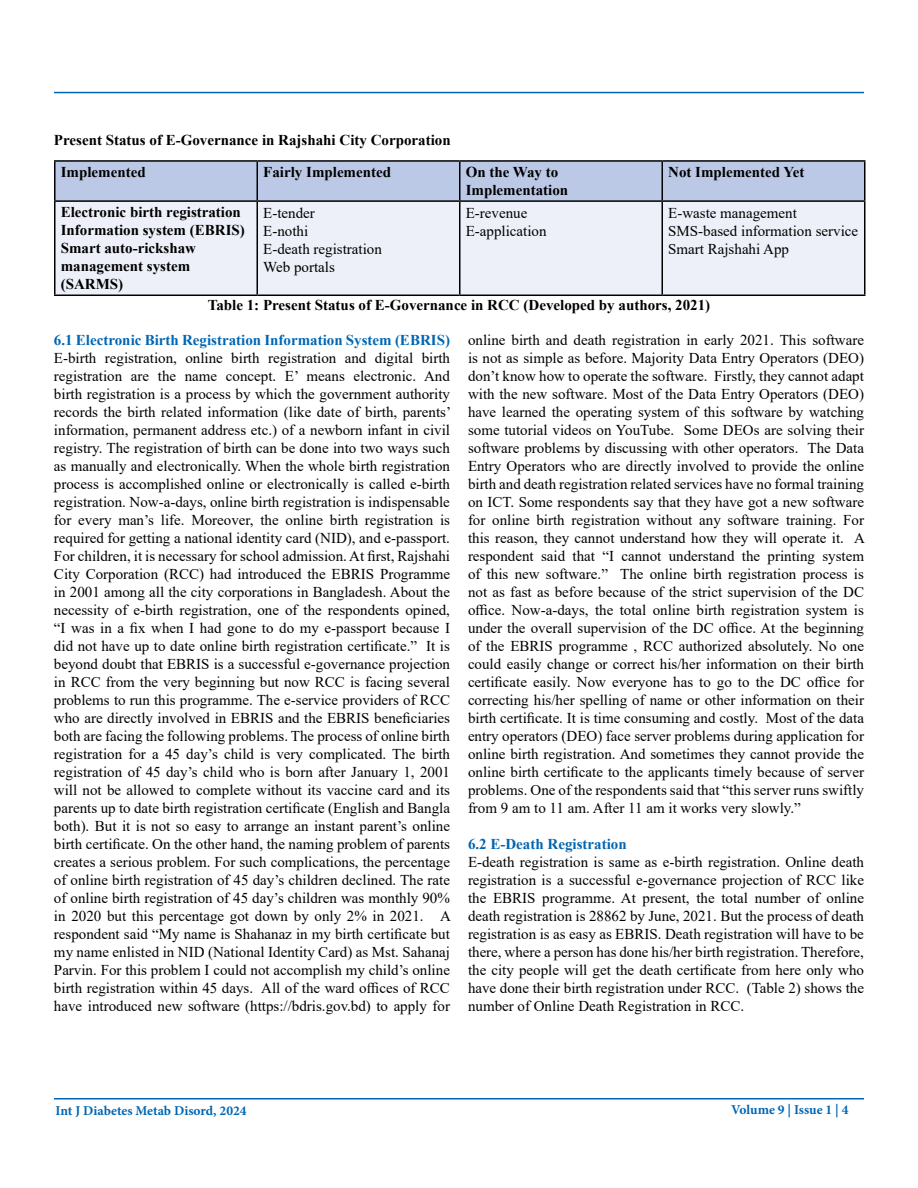
<style>
.page{position:relative;width:918px;height:1188px;background:#fff}
.page>*{position:absolute;margin:0;border:0;box-sizing:border-box;transform-origin:0 0}
.t1{font:15px/18px "Times New Roman";color:#000}
.t2{font:700 15px/18px "Times New Roman";color:#000}
.t3{font:700 15px "Times New Roman";color:#0066b3}
.t4{font:700 13.5px "Minion Pro";color:#0066b3}
</style>
<div class="page">
<hr style="left:54px;top:92px;width:810px;height:1px;background:#0066b3">
<hr style="left:54px;top:1098px;width:810px;height:2px;background:#0066b3">
<div style="left:56px;top:162px;width:808px;height:38px;background:#bbc9e7"></div>
<div style="left:56px;top:202px;width:808px;height:93px;background:#eef0f9"></div>
<hr style="left:54px;top:160px;width:203px;height:2px;background:#000">
<hr style="left:54px;top:162px;width:2px;height:38px;background:#000">
<hr style="left:257px;top:160px;width:203px;height:2px;background:#000">
<hr style="left:256px;top:162px;width:2px;height:38px;background:#000">
<hr style="left:460px;top:160px;width:202px;height:2px;background:#000">
<hr style="left:459px;top:162px;width:1px;height:38px;background:#000">
<hr style="left:662px;top:160px;width:204px;height:2px;background:#000">
<hr style="left:662px;top:162px;width:1px;height:38px;background:#000">
<hr style="left:864px;top:162px;width:2px;height:38px;background:#000">
<hr style="left:54px;top:200px;width:203px;height:2px;background:#000">
<hr style="left:54px;top:202px;width:2px;height:93px;background:#000">
<hr style="left:257px;top:200px;width:203px;height:2px;background:#000">
<hr style="left:256px;top:202px;width:2px;height:93px;background:#000">
<hr style="left:460px;top:200px;width:202px;height:2px;background:#000">
<hr style="left:459px;top:202px;width:1px;height:93px;background:#000">
<hr style="left:662px;top:200px;width:204px;height:2px;background:#000">
<hr style="left:662px;top:202px;width:1px;height:93px;background:#000">
<hr style="left:864px;top:202px;width:2px;height:93px;background:#000">
<hr style="left:54px;top:295px;width:203px;height:1px;background:#000">
<hr style="left:257px;top:295px;width:203px;height:1px;background:#000">
<hr style="left:460px;top:295px;width:202px;height:1px;background:#000">
<hr style="left:662px;top:295px;width:204px;height:1px;background:#000">
<p class="t2" style="left:54px;top:131px;width:398px">Present Status of E-Governance in Rajshahi City Corporation</p>
<p class="t2" style="left:61px;top:163px;width:86px">Implemented</p>
<p class="t2" style="left:263px;top:163px;width:129px">Fairly Implemented</p>
<p class="t2" style="left:466px;top:163px;width:104px">On the Way to<br>Implementation</p>
<p class="t2" style="left:668px;top:163px;width:138px">Not Implemented Yet</p>
<p class="t2" style="left:61px;top:203px;width:186px">Electronic birth registration<br>Information system (EBRIS)<br>Smart auto-rickshaw management system (SARMS)</p>
<p class="t1" style="left:263px;top:203px;width:120px">E-tender<br>E-nothi<br>E-death registration<br>Web portals</p>
<p class="t1" style="left:466px;top:203px;width:82px">E-revenue<br>E-application</p>
<p class="t1" style="left:668px;top:203px;width:191px">E-waste management<br>SMS-based information service<br>Smart Rajshahi App</p>
<p class="t2" style="left:208px;top:296px;width:504px">Table 1: Present Status of E-Governance in RCC (Developed by authors, 2021)</p>
<p class="t3" style="left:54px;top:329px;width:398px">6.1 Electronic Birth Registration Information System (EBRIS)</p>
<p class="t1" style="left:54px;top:348px;width:399px;text-align:justify">E-birth registration, online birth registration and digital birth registration are the name concept. E’ means electronic. And birth registration is a process by which the government authority records the birth related information (like date of birth, parents’ information, permanent address etc.) of a newborn infant in civil registry. The registration of birth can be done into two ways such as manually and electronically. When the whole birth registration process is accomplished online or electronically is called e-birth registration. Now-a-days, online birth registration is indispensable for every man’s life. Moreover, the online birth registration is required for getting a national identity card (NID), and e-passport.<br>For children, it is necessary for school admission. At first, Rajshahi City Corporation (RCC) had introduced the EBRIS Programme in 2001 among all the city corporations in Bangladesh. About the necessity of e-birth registration, one of the respondents opined, “I was in a fix when I had gone to do my e-passport because I did not have up to date online birth registration certificate.” It is beyond doubt that EBRIS is a successful e-governance projection in RCC from the very beginning but now RCC is facing several problems to run this programme. The e-service providers of RCC who are directly involved in EBRIS and the EBRIS beneficiaries both are facing the following problems. The process of online birth registration for a 45 day’s child is very complicated. The birth registration of 45 day’s child who is born after January 1, 2001 will not be allowed to complete without its vaccine card and its parents up to date birth registration certificate (English and Bangla both). But it is not so easy to arrange an instant parent’s online birth certificate. On the other hand, the naming problem of parents creates a serious problem. For such complications, the percentage of online birth registration of 45 day’s children declined. The rate of online birth registration of 45 day’s children was monthly 90% in 2020 but this percentage got down by only 2% in 2021. A respondent said “My name is Shahanaz in my birth certificate but my name enlisted in NID (National Identity Card) as Mst. Sahanaj Parvin. For this problem I could not accomplish my child’s online birth registration within 45 days. All of the ward offices of RCC have introduced new software (https://bdris.gov.bd) to apply for</p>
<p class="t1" style="left:468px;top:331px;width:398px;text-align:justify">online birth and death registration in early 2021. This software is not as simple as before. Majority Data Entry Operators (DEO) don’t know how to operate the software. Firstly, they cannot adapt with the new software. Most of the Data Entry Operators (DEO) have learned the operating system of this software by watching some tutorial videos on YouTube. Some DEOs are solving their software problems by discussing with other operators. The Data Entry Operators who are directly involved to provide the online birth and death registration related services have no formal training on ICT. Some respondents say that they have got a new software for online birth registration without any software training. For this reason, they cannot understand how they will operate it. A respondent said that “I cannot understand the printing system of this new software.” The online birth registration process is not as fast as before because of the strict supervision of the DC office. Now-a-days, the total online birth registration system is under the overall supervision of the DC office. At the beginning of the EBRIS programme , RCC authorized absolutely. No one could easily change or correct his/her information on their birth certificate easily. Now everyone has to go to the DC office for correcting his/her spelling of name or other information on their birth certificate. It is time consuming and costly. Most of the data entry operators (DEO) face server problems during application for online birth registration. And sometimes they cannot provide the online birth certificate to the applicants timely because of server problems. One of the respondents said that “this server runs swiftly from 9 am to 11 am. After 11 am it works very slowly.”</p>
<p class="t3" style="left:468px;top:833px;width:160px">6.2 E-Death Registration</p>
<p class="t1" style="left:468px;top:853px;width:398px;text-align:justify">E-death registration is same as e-birth registration. Online death registration is a successful e-governance projection of RCC like the EBRIS programme. At present, the total number of online death registration is 28862 by June, 2021. But the process of death registration is as easy as EBRIS. Death registration will have to be there, where a person has done his/her birth registration. Therefore, the city people will get the death certificate from here only who have done their birth registration under RCC. (Table 2) shows the number of Online Death Registration in RCC.</p>
<p class="t4" style="left:56px;top:1101px;width:193px">Int J Diabetes Metab Disord, 2024</p>
<p class="t4" style="left:731px;top:1100px;width:119px">Volume 9 | Issue 1 | 4</p>
</div>
